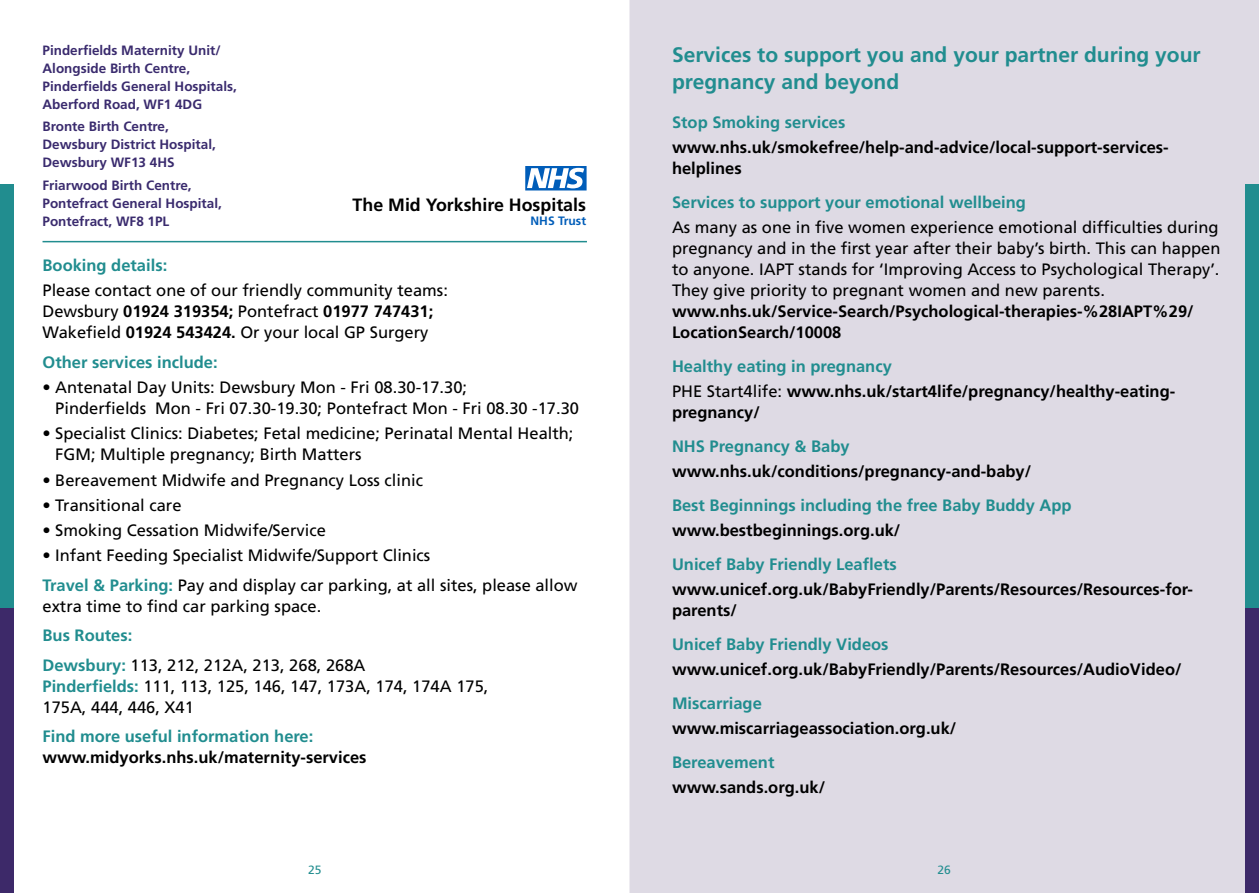
<style>
.page{position:relative;width:1259px;height:893px;background:#fff}
.page>*{position:absolute;margin:0;border:0;box-sizing:border-box;transform-origin:0 0}
.t1{font:700 21px/27px "Frutiger";color:#218d8f}
.t2{font:700 17.85px "Frutiger";color:#000}
.t3{font:16.5px/21px "Frutiger";color:#000}
.t4{font:700 16.5px/21px "Frutiger";color:#000}
.t5{font:700 16.5px "Frutiger";color:#218d8f}
.t6{font:700 13.5px/18px "Frutiger";color:#3a2b6e}
.t7{font:700 12.15px "Frutiger";color:#005db9}
.t8{font:12px "Frutiger";color:#218d8f}
.s1{font-weight:700}
.s2{font-weight:700;color:#218d8f}
.s3{color:#218d8f}
.s4{font-weight:400}
</style>
<div class="page">
<hr style="left:43px;top:241px;width:544px;height:1px;background:#218d8f">
<svg style="left:525px;top:167px;width:61px;height:23px"></svg>
<div style="left:0;top:184px;width:14px;height:424px;background:#218d8f"></div>
<div style="left:0;top:608px;width:14px;height:285px;background:#3d2969"></div>
<div style="left:629px;top:0;width:630px;height:893px;background:#dedae4"></div>
<div style="left:1245px;top:184px;width:14px;height:424px;background:#218d8f"></div>
<div style="left:1245px;top:608px;width:14px;height:285px;background:#3d2969"></div>
<p class="t6" style="left:43px;top:41px;width:196px">Pinderfields Maternity Unit/<br>Alongside Birth Centre,<br>Pinderfields General Hospitals,<br>Aberford Road, WF1 4DG</p>
<p class="t6" style="left:43px;top:118px;width:175px">Bronte Birth Centre,<br>Dewsbury District Hospital,<br>Dewsbury WF13 4HS</p>
<p class="t6" style="left:43px;top:176px;width:181px">Friarwood Birth Centre,<br>Pontefract General Hospital,<br>Pontefract, WF8 1PL</p>
<p class="t5" style="left:43px;top:256px;width:126px">Booking details:</p>
<p class="t3" style="left:43px;top:280px;width:407px">Please contact one of our friendly community teams:<br>Dewsbury <span class="s1">01924 319354;</span> Pontefract <span class="s1">01977 747431;<br></span>Wakefield <span class="s1">01924 543424.</span> Or your local GP Surgery</p>
<p class="t5" style="left:43px;top:352px;width:177px">Other services include:</p>
<p class="t3" style="left:55px;top:377px;width:525px;text-indent:-13px">• Antenatal Day Units: Dewsbury Mon - Fri 08.30-17.30;<br>Pinderfields Mon - Fri 07.30-19.30; Pontefract Mon - Fri 08.30 -17.30</p>
<p class="t3" style="left:55px;top:423px;width:520px;text-indent:-13px">• Specialist Clinics: Diabetes; Fetal medicine; Perinatal Mental Health;<br>FGM; Multiple pregnancy; Birth Matters</p>
<p class="t3" style="left:43px;top:469px;width:382px">• Bereavement Midwife and Pregnancy Loss clinic</p>
<p class="t3" style="left:43px;top:495px;width:140px">• Transitional care</p>
<p class="t3" style="left:43px;top:520px;width:285px">• Smoking Cessation Midwife/Service</p>
<p class="t3" style="left:43px;top:541px;width:536px;line-height:29.5px">• Infant Feeding Specialist Midwife/Support Clinics<br><span class="s2">Travel &amp; Parking:</span> Pay and display car parking, at all sites, please allow</p>
<p class="t3" style="left:43px;top:596px;width:280px">extra time to find car parking space.</p>
<p class="t3" style="left:43px;top:621px;width:324px;line-height:29.5px"><span class="s2">Bus Routes:<br>Dewsbury:</span> 113, 212, 212A, 213, 268, 268A</p>
<p class="t3" style="left:43px;top:676px;width:447px"><span class="s2">Pinderfields:</span> 111, 113, 125, 146, 147, 173A, 174, 174A 175,<br>175A, 444, 446, X41</p>
<p class="t5" style="left:43px;top:727px;width:272px">Find more useful information here:</p>
<p class="t4" style="left:43px;top:747px;width:325px">www.midyorks.nhs.uk/maternity-services</p>
<p class="t2" style="left:352px;top:194px;width:235px">The Mid Yorkshire Hospitals</p>
<p class="t7" style="left:530px;top:214px;width:57px">NHS Trust</p>
<p class="t1" style="left:672px;top:41px;width:530px">Services to support you and your partner during your pregnancy and beyond</p>
<p class="t5" style="left:672px;top:112px;width:175px">Stop Smoking services</p>
<p class="t4" style="left:672px;top:136px;width:498px">www.nhs.uk/smokefree/help-and-advice/local-support-services&shy;helplines</p>
<p class="t5" style="left:672px;top:192px;width:355px">Services to support your emotional wellbeing</p>
<p class="t3" style="left:672px;top:216px;width:550px;text-align:justify">As many as one in five women experience emotional difficulties during pregnancy and in the first year after their baby’s birth. This can happen to anyone. IAPT stands for ‘Improving Access to Psychological Therapy’.<br>They give priority to pregnant women and new parents.</p>
<p class="t4" style="left:672px;top:300px;width:523px">www.nhs.uk/Service-Search/Psychological-therapies-%28IAPT%29/<br>LocationSearch/10008</p>
<p class="t4" style="left:672px;top:353px;width:505px;line-height:25.2px"><span class="s3">Healthy eating in pregnancy<br></span><span class="s4">PHE Start4life:</span> www.nhs.uk/start4life/pregnancy/healthy-eating-</p>
<p class="t4" style="left:672px;top:401px;width:89px">pregnancy/</p>
<p class="t5" style="left:672px;top:436px;width:179px">NHS Pregnancy &amp; Baby</p>
<p class="t4" style="left:672px;top:460px;width:361px">www.nhs.uk/conditions/pregnancy-and-baby/</p>
<p class="t5" style="left:672px;top:495px;width:401px">Best Beginnings including the free Baby Buddy App</p>
<p class="t4" style="left:672px;top:519px;width:230px">www.bestbeginnings.org.uk/</p>
<p class="t5" style="left:672px;top:554px;width:226px">Unicef Baby Friendly Leaflets</p>
<p class="t4" style="left:672px;top:578px;width:522px">www.unicef.org.uk/BabyFriendly/Parents/Resources/Resources-for&shy;parents/</p>
<p class="t5" style="left:672px;top:634px;width:218px">Unicef Baby Friendly Videos</p>
<p class="t4" style="left:672px;top:658px;width:511px">www.unicef.org.uk/BabyFriendly/Parents/Resources/AudioVideo/</p>
<p class="t5" style="left:672px;top:693px;width:91px">Miscarriage</p>
<p class="t4" style="left:672px;top:717px;width:286px">www.miscarriageassociation.org.uk/</p>
<p class="t5" style="left:672px;top:752px;width:104px">Bereavement</p>
<p class="t4" style="left:672px;top:776px;width:155px">www.sands.org.uk/</p>
<p class="t8" style="left:308px;top:863px;width:15px">25</p>
<p class="t8" style="left:944px;top:863px;width:8px">4</p>
<p class="t8" style="left:937px;top:863px;width:15px">26</p>
</div>
